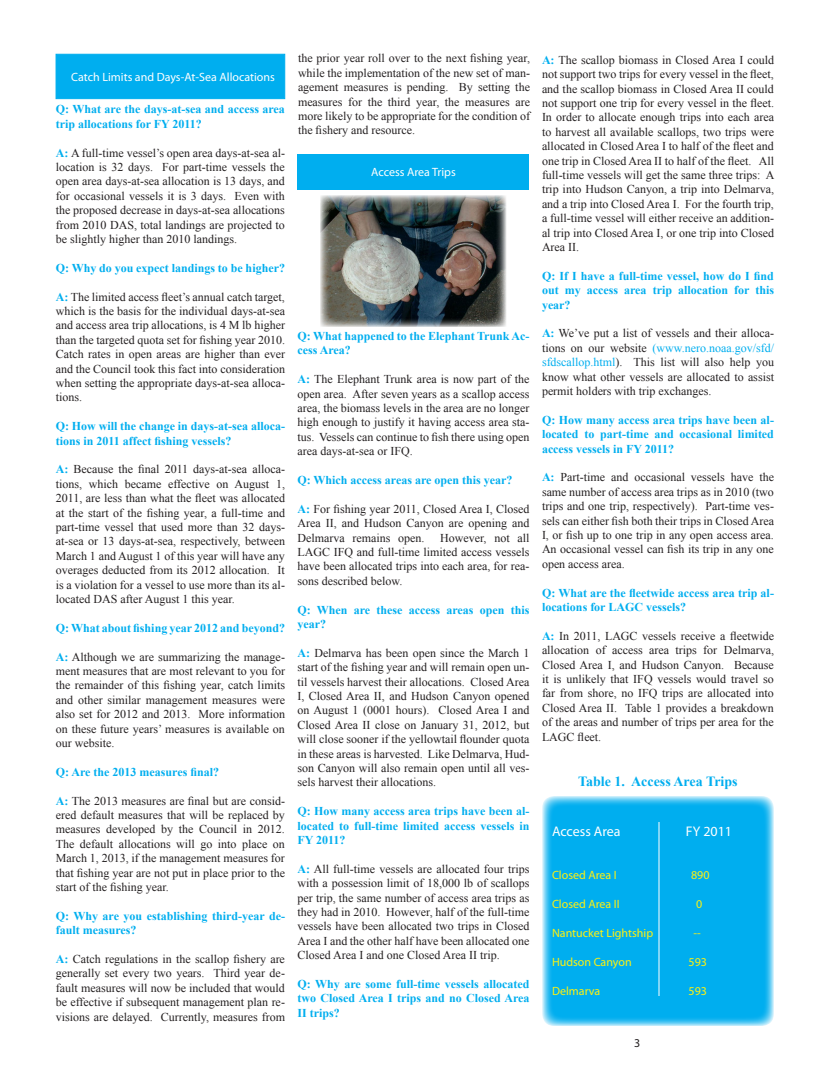
<style>
.page{position:relative;width:828px;height:1080px;background:#fff}
.page>*{position:absolute;margin:0;border:0;box-sizing:border-box;transform-origin:0 0}
.t1{font:700 14px "Times New Roman";color:#00aeef}
.t2{font:14px "Myriad Pro";color:#fff}
.t3{font:12px/14.4px "Times New Roman";color:#231f20;text-align:justify}
.t4{font:700 12px/14.4px "Times New Roman";color:#00aeef}
.t5{font:12px "Myriad Pro";color:#fff10e}
.t6{font:12px "Myriad Pro";color:#fff}
.t7{font:12px "Myriad Pro";color:#231f20}
.s1{font-weight:700;color:#00aeef}
.s2{color:#00aeef}
</style>
<div class="page">
<div style="left:56px;top:54px;width:229px;height:45px;background:#00aeef;border:1px solid #00aeef"></div>
<div style="left:298px;top:154px;width:232px;height:36px;background:#00aeef"></div>
<div style="left:542px;top:796px;width:232px;height:230px;background:#00aeef;border-radius:12px"></div>
<hr style="left:658px;top:822px;width:2px;height:174px;background:#fff">
<img style="left:321px;top:195px;width:185px;height:131px">
<p class="t6" style="left:71px;top:70px;width:205px">Catch Limits and Days-At-Sea Allocations</p>
<p class="t4" style="left:56px;top:102px;width:231px">Q: What are the days-at-sea and access area trip allocations for FY 2011?</p>
<p class="t3" style="left:56px;top:145px;width:231px"><span class="s1">A:</span> A full-time vessel’s open area days-at-sea al&shy;location is 32 days. For part-time vessels the open area days-at-sea allocation is 13 days, and for occasional vessels it is 3 days. Even with the proposed decrease in days-at-sea allocations from 2010 DAS, total landings are projected to be slightly higher than 2010 landings.</p>
<p class="t4" style="left:56px;top:260px;width:231px">Q: Why do you expect landings to be higher?</p>
<p class="t3" style="left:56px;top:289px;width:231px"><span class="s1">A:</span> The limited access fleet’s annual catch target, which is the basis for the individual days-at-sea and access area trip allocations, is 4 M lb higher than the targeted quota set for fishing year 2010.<br>Catch rates in open areas are higher than ever and the Council took this fact into consideration when setting the appropriate days-at-sea alloca&shy;tions.</p>
<p class="t4" style="left:56px;top:419px;width:231px">Q: How will the change in days-at-sea alloca&shy;tions in 2011 affect fishing vessels?</p>
<p class="t3" style="left:56px;top:462px;width:231px"><span class="s1">A:</span> Because the final 2011 days-at-sea alloca&shy;tions, which became effective on August 1, 2011, are less than what the fleet was allocated at the start of the fishing year, a full-time and part-time vessel that used more than 32 days&shy;at-sea or 13 days-at-sea, respectively, between March 1 and August 1 of this year will have any overages deducted from its 2012 allocation. It is a violation for a vessel to use more than its al&shy;located DAS after August 1 this year.</p>
<p class="t4" style="left:56px;top:620px;width:231px">Q: What about fishing year 2012 and beyond?</p>
<p class="t3" style="left:56px;top:649px;width:231px"><span class="s1">A:</span> Although we are summarizing the manage&shy;ment measures that are most relevant to you for the remainder of this fishing year, catch limits and other similar management measures were also set for 2012 and 2013. More information on these future years’ measures is available on our website.</p>
<p class="t4" style="left:56px;top:764px;width:165px">Q: Are the 2013 measures final?</p>
<p class="t3" style="left:56px;top:793px;width:231px"><span class="s1">A:</span> The 2013 measures are final but are consid&shy;ered default measures that will be replaced by measures developed by the Council in 2012.<br>The default allocations will go into place on March 1, 2013, if the management measures for that fishing year are not put in place prior to the start of the fishing year.</p>
<p class="t4" style="left:56px;top:908px;width:231px">Q: Why are you establishing third-year de&shy;fault measures?</p>
<p class="t3" style="left:56px;top:952px;width:231px"><span class="s1">A:</span> Catch regulations in the scallop fishery are generally set every two years. Third year de&shy;fault measures will now be included that would be effective if subsequent management plan re&shy;visions are delayed. Currently, measures from</p>
<p class="t3" style="left:298px;top:51px;width:234px">the prior year roll over to the next fishing year, while the implementation of the new set of man&shy;agement measures is pending. By setting the measures for the third year, the measures are more likely to be appropriate for the condition of the fishery and resource.</p>
<p class="t6" style="left:371px;top:165px;width:86px">Access Area Trips</p>
<p class="t4" style="left:298px;top:328px;width:233px">Q: What happened to the Elephant Trunk Ac&shy;cess Area?</p>
<p class="t3" style="left:298px;top:372px;width:234px"><span class="s1">A:</span> The Elephant Trunk area is now part of the open area. After seven years as a scallop access area, the biomass levels in the area are no longer high enough to justify it having access area sta&shy;tus. Vessels can continue to fish there using open area days-at-sea or IFQ.</p>
<p class="t4" style="left:298px;top:472px;width:216px">Q: Which access areas are open this year?</p>
<p class="t3" style="left:298px;top:501px;width:234px"><span class="s1">A:</span> For fishing year 2011, Closed Area I, Closed Area II, and Hudson Canyon are opening and Delmarva remains open.</p>
<p class="t3" style="left:298px;top:530px;width:233px;text-indent:143px">However, not all LAGC IFQ and full-time limited access vessels have been allocated trips into each area, for rea&shy;sons described below.</p>
<p class="t4" style="left:298px;top:602px;width:234px">Q: When are these access areas open this year?</p>
<p class="t3" style="left:298px;top:645px;width:234px"><span class="s1">A:</span> Delmarva has been open since the March 1 start of the fishing year and will remain open un&shy;til vessels harvest their allocations. Closed Area I, Closed Area II, and Hudson Canyon opened on August 1 (0001 hours). Closed Area I and Closed Area II close on January 31, 2012, but will close sooner if the yellowtail flounder quota in these areas is harvested. Like Delmarva, Hud&shy;son Canyon will also remain open until all ves&shy;sels harvest their allocations.</p>
<p class="t4" style="left:298px;top:804px;width:233px;text-align:justify">Q: How many access area trips have been al&shy;located to full-time limited access vessels in FY 2011?</p>
<p class="t3" style="left:298px;top:861px;width:234px"><span class="s1">A:</span> All full-time vessels are allocated four trips with a possession limit of 18,000 lb of scallops per trip, the same number of access area trips as they had in 2010. However, half of the full-time vessels have been allocated two trips in Closed Area I and the other half have been allocated one Closed Area I and one Closed Area II trip.</p>
<p class="t4" style="left:298px;top:976px;width:234px;text-align:justify">Q: Why are some full-time vessels allocated two Closed Area I trips and no Closed Area II trips?</p>
<p class="t3" style="left:542px;top:52px;width:234px"><span class="s1">A:</span> The scallop biomass in Closed Area I could not support two trips for every vessel in the fleet, and the scallop biomass in Closed Area II could not support one trip for every vessel in the fleet.<br>In order to allocate enough trips into each area to harvest all available scallops, two trips were allocated in Closed Area I to half of the fleet and one trip in Closed Area II to half of the fleet. All full-time vessels will get the same three trips: A trip into Hudson Canyon, a trip into Delmarva, and a trip into Closed Area I. For the fourth trip, a full-time vessel will either receive an addition&shy;al trip into Closed Area I, or one trip into Closed Area II.</p>
<p class="t4" style="left:542px;top:268px;width:234px;text-align:justify">Q: If I have a full-time vessel, how do I find out my access area trip allocation for this year?</p>
<p class="t3" style="left:542px;top:326px;width:234px"><span class="s1">A:</span> We’ve put a list of vessels and their alloca&shy;tions on our website <span class="s2">(www.nero.noaa.gov/sfd/ sfdscallop.html</span>). This list will also help you know what other vessels are allocated to assist permit holders with trip exchanges.</p>
<p class="t4" style="left:542px;top:412px;width:233px;text-align:justify">Q: How many access area trips have been al&shy;located to part-time and occasional limited access vessels in FY 2011?</p>
<p class="t3" style="left:542px;top:470px;width:234px"><span class="s1">A:</span> Part-time and occasional vessels have the same number of access area trips as in 2010 (two trips and one trip, respectively). Part-time ves&shy;sels can either fish both their trips in Closed Area I, or fish up to one trip in any open access area.<br>An occasional vessel can fish its trip in any one open access area.</p>
<p class="t4" style="left:542px;top:585px;width:233px">Q: What are the fleetwide access area trip al&shy;locations for LAGC vessels?</p>
<p class="t3" style="left:542px;top:628px;width:234px"><span class="s1">A:</span> In 2011, LAGC vessels receive a fleetwide allocation of access area trips for Delmarva, Closed Area I, and Hudson Canyon. Because it is unlikely that IFQ vessels would travel so far from shore, no IFQ trips are allocated into Closed Area II. Table 1 provides a breakdown of the areas and number of trips per area for the LAGC fleet.</p>
<p class="t1" style="left:578px;top:772px;width:161px">Table 1. Access Area Trips</p>
<p class="t2" style="left:552px;top:823px;width:70px">Access Area</p>
<p class="t2" style="left:686px;top:823px;width:48px">FY 2011</p>
<p class="t5" style="left:552px;top:868px;width:66px">Closed Area I</p>
<p class="t5" style="left:691px;top:868px;width:20px">890</p>
<p class="t5" style="left:552px;top:897px;width:69px">Closed Area II</p>
<p class="t5" style="left:696px;top:897px;width:8px">0</p>
<p class="t5" style="left:552px;top:926px;width:103px">Nantucket Lightship</p>
<p class="t5" style="left:694px;top:926px;width:9px">--</p>
<p class="t5" style="left:552px;top:954px;width:81px">Hudson Canyon</p>
<p class="t5" style="left:689px;top:954px;width:20px">593</p>
<p class="t5" style="left:552px;top:983px;width:50px">Delmarva</p>
<p class="t5" style="left:689px;top:983px;width:20px">593</p>
<p class="t7" style="left:634px;top:1036px;width:8px">3</p>
</div>
